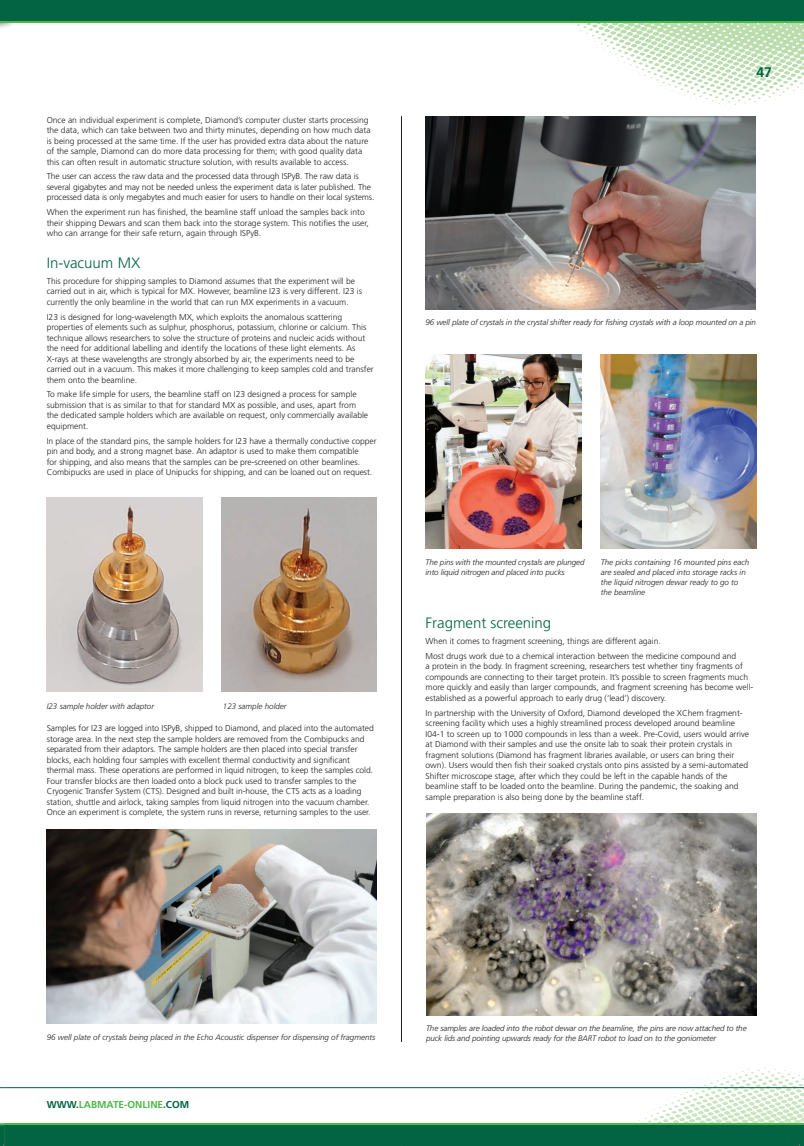
<style>
.page{position:relative;width:804px;height:1146px;background:#fff}
.page>*{position:absolute;margin:0;border:0;box-sizing:border-box;transform-origin:0 0}
.t1{font:300 15px "Frutiger";color:#026442}
.t2{font:700 14px "Frutiger";color:#026442}
.t3{font:700 10px "Frutiger";color:#4cb848}
.t4{font:300 8.5px/10.5px "Frutiger";color:#231f20}
.t5{font:italic 300 8px/10px "Frutiger";letter-spacing:-.01em;color:#231f20}
.s1{color:#026442}
</style>
<div class="page">
<svg style="left:572px;top:23px;width:231px;height:85px"></svg>
<div style="left:4px;top:0;width:799px;height:23px;background:linear-gradient(to right,#026442,#026442)"></div>
<div style="left:4px;top:0;width:799px;height:20px;background:#026442"></div>
<div style="left:4px;top:1123px;width:799px;height:23px;background:#4cb848"></div>
<div style="left:4px;top:1125px;width:799px;height:21px;background:#026442"></div>
<hr style="left:4px;top:1087px;width:799px;height:1px;background:#026442">
<hr style="left:401px;top:116px;width:1px;height:926px;background:#231f20">
<img style="left:221px;top:498px;width:155px;height:193px">
<img style="left:47px;top:498px;width:155px;height:193px">
<img style="left:47px;top:829px;width:329px;height:194px">
<img style="left:425px;top:116px;width:329px;height:194px">
<img style="left:600px;top:354px;width:155px;height:194px">
<img style="left:425px;top:354px;width:155px;height:194px">
<img style="left:426px;top:814px;width:329px;height:201px">
<svg style="left:0;top:0;width:40px;height:28px"></svg>
<svg style="left:0;top:1123px;width:5px;height:23px"></svg>
<svg style="left:599px;top:1066px;width:205px;height:80px"></svg>
<p class="t4" style="left:47px;top:114px;width:325px">Once an individual experiment is complete, Diamond’s computer cluster starts processing the data, which can take between two and thirty minutes, depending on how much data is being processed at the same time. If the user has provided extra data about the nature of the sample, Diamond can do more data processing for them; with good quality data this can often result in automatic structure solution, with results available to access.</p>
<p class="t4" style="left:47px;top:171px;width:329px">The user can access the raw data and the processed data through ISPyB. The raw data is several gigabytes and may not be needed unless the experiment data is later published. The processed data is only megabytes and much easier for users to handle on their local systems.</p>
<p class="t4" style="left:47px;top:207px;width:323px">When the experiment run has finished, the beamline staff unload the samples back into their shipping Dewars and scan them back into the storage system. This notifies the user, who can arrange for their safe return, again through ISPyB.</p>
<h1 class="t1" style="left:47px;top:254px;width:95px">In-vacuum MX</h1>
<p class="t4" style="left:47px;top:276px;width:317px">This procedure for shipping samples to Diamond assumes that the experiment will be carried out in air, which is typical for MX. However, beamline I23 is very different. I23 is currently the only beamline in the world that can run MX experiments in a vacuum.</p>
<p class="t4" style="left:47px;top:311px;width:328px">I23 is designed for long-wavelength MX, which exploits the anomalous scattering properties of elements such as sulphur, phosphorus, potassium, chlorine or calcium. This technique allows researchers to solve the structure of proteins and nucleic acids without the need for additional labelling and identify the locations of these light elements. As X-rays at these wavelengths are strongly absorbed by air, the experiments need to be carried out in a vacuum. This makes it more challenging to keep samples cold and transfer them onto the beamline.</p>
<p class="t4" style="left:47px;top:389px;width:323px">To make life simple for users, the beamline staff on I23 designed a process for sample submission that is as similar to that for standard MX as possible, and uses, apart from the dedicated sample holders which are available on request, only commercially available equipment.</p>
<p class="t4" style="left:47px;top:435px;width:331px">In place of the standard pins, the sample holders for I23 have a thermally conductive copper pin and body, and a strong magnet base. An adaptor is used to make them compatible<br>for shipping, and also means that the samples can be pre-screened on other beamlines.<br>Combipucks are used in place of Unipucks for shipping, and can be loaned out on request.</p>
<p class="t5" style="left:47px;top:702px;width:109px">I23 sample holder with adaptor</p>
<p class="t5" style="left:223px;top:702px;width:65px">123 sample holder</p>
<p class="t4" style="left:47px;top:723px;width:328px">Samples for I23 are logged into ISPyB, shipped to Diamond, and placed into the automated storage area. In the next step the sample holders are removed from the Combipucks and separated from their adaptors. The sample holders are then placed into special transfer blocks, each holding four samples with excellent thermal conductivity and significant thermal mass. These operations are performed in liquid nitrogen, to keep the samples cold.<br>Four transfer blocks are then loaded onto a block puck used to transfer samples to the Cryogenic Transfer System (CTS). Designed and built in-house, the CTS acts as a loading station, shuttle and airlock, taking samples from liquid nitrogen into the vacuum chamber.<br>Once an experiment is complete, the system runs in reverse, returning samples to the user.</p>
<h2 class="t2" style="left:756px;top:63px;width:17px">47</h2>
<p class="t5" style="left:425px;top:317px;width:332px">96 well plate of crystals in the crystal shifter ready for fishing crystals with a loop mounted on a pin</p>
<p class="t5" style="left:425px;top:557px;width:160px">The pins with the mounted crystals are plunged into liquid nitrogen and placed into pucks</p>
<p class="t5" style="left:600px;top:557px;width:150px">The picks containing 16 mounted pins each are sealed and placed into storage racks in the liquid nitrogen dewar ready to go to the beamline</p>
<h1 class="t1" style="left:425px;top:614px;width:127px">Fragment screening</h1>
<p class="t4" style="left:425px;top:634px;width:312px;line-height:14.8px">When it comes to fragment screening, things are different again.<br>Most drugs work due to a chemical interaction between the medicine compound and</p>
<p class="t4" style="left:425px;top:661px;width:329px">a protein in the body. In fragment screening, researchers test whether tiny fragments of compounds are connecting to their target protein. It’s possible to screen fragments much more quickly and easily than larger compounds, and fragment screening has become well&shy;established as a powerful approach to early drug (‘lead’) discovery.</p>
<p class="t4" style="left:425px;top:707px;width:325px">In partnership with the University of Oxford, Diamond developed the XChem fragment&shy;screening facility which uses a highly streamlined process developed around beamline I04-1 to screen up to 1000 compounds in less than a week. Pre-Covid, users would arrive at Diamond with their samples and use the onsite lab to soak their protein crystals in fragment solutions (Diamond has fragment libraries available, or users can bring their own). Users would then fish their soaked crystals onto pins assisted by a semi-automated Shifter microscope stage, after which they could be left in the capable hands of the beamline staff to be loaded onto the beamline. During the pandemic, the soaking and sample preparation is also being done by the beamline staff.</p>
<p class="t5" style="left:47px;top:1032px;width:330px">96 well plate of crystals being placed in the Echo Acoustic dispenser for dispensing of fragments</p>
<p class="t3" style="left:47px;top:1099px;width:144px"><span class="s1">WWW.</span>LABMATE-ONLINE<span class="s1">.COM</span></p>
<p class="t5" style="left:426px;top:1023px;width:322px">The samples are loaded into the robot dewar on the beamline, the pins are now attached to the puck lids and pointing upwards ready for the BART robot to load on to the goniometer</p>
</div>
